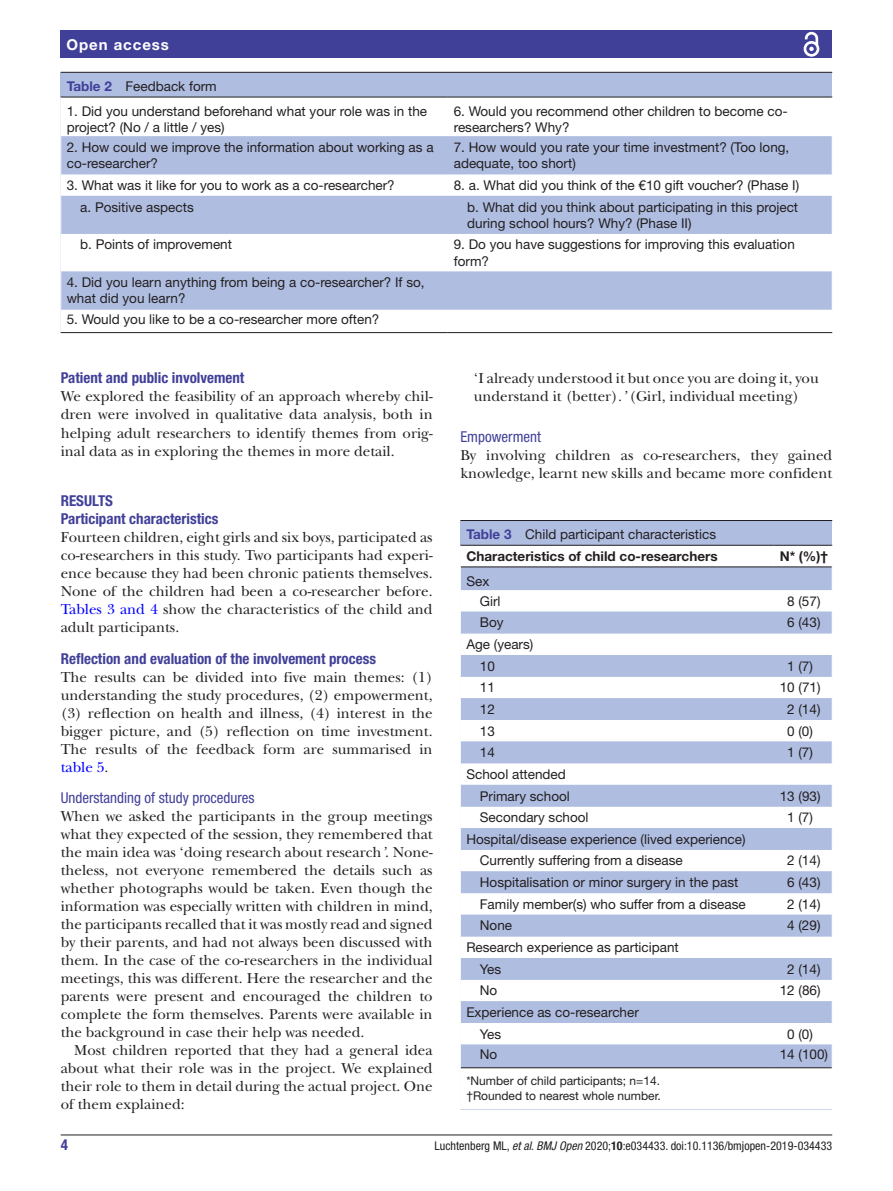
<style>
.page{position:relative;width:893px;height:1191px;background:#fff}
.page>*{position:absolute;margin:0;border:0;box-sizing:border-box;transform-origin:0 0}
.t1{font:15px/18px "New Baskerville";color:#231f20;text-align:justify}
.t2{font:700 condensed 15px/18px "Helvetica Neue LT Std";color:#414099}
.t3{font:condensed 15px "Helvetica Neue LT Std";color:#414099}
.t4{font:700 15px "Helvetica Neue LT Std";letter-spacing:.065em;color:#fff}
.t5{font:13.5px/16.2px "Helvetica Neue LT Std";color:#231f20}
.t6{font:700 13.5px/22px "Helvetica Neue LT Std";color:#231f20}
.t7{font:condensed 12px "Helvetica Neue LT Std";color:#231f20}
.t8{font:12px/15px "Helvetica Neue LT Std";color:#231f20}
.s1{font-weight:700;color:#414099}
.s2{color:#00f}
.s3{font-style:italic}
.s4{color:#414099}
.s5{font-weight:400}
.s6{font-weight:700}
</style>
<div class="page">
<hr style="left:61px;top:1134px;width:771px;height:1px;background:#231f20">
<div style="left:61px;top:31px;width:771px;height:27px;background:#414099"></div>
<svg style="left:803px;top:31px;width:17px;height:26px"></svg>
<div style="left:61px;top:73px;width:771px;height:260px;background:#afbde1"></div>
<hr style="left:61px;top:72px;width:771px;height:1px;background:#231f20">
<div style="left:61px;top:98px;width:771px;height:234px;background:#fff"></div>
<svg style="left:61px;top:136px;width:771px;height:173px"></svg>
<hr style="left:61px;top:97px;width:387px;height:1px;background:#231f20">
<hr style="left:448px;top:97px;width:384px;height:1px;background:#231f20">
<hr style="left:61px;top:332px;width:387px;height:1px;background:#231f20">
<hr style="left:448px;top:332px;width:384px;height:1px;background:#231f20">
<svg style="left:60px;top:174px;width:1px;height:22px"></svg>
<svg style="left:60px;top:309px;width:1px;height:23px"></svg>
<div style="left:460px;top:521px;width:372px;height:588px;background:#afbde1"></div>
<hr style="left:460px;top:520px;width:372px;height:1px;background:#231f20">
<div style="left:461px;top:546px;width:371px;height:563px;background:#fff"></div>
<svg style="left:461px;top:567px;width:371px;height:500px"></svg>
<hr style="left:460px;top:545px;width:314px;height:1px;background:#231f20">
<hr style="left:460px;top:566px;width:314px;height:1px;background:#231f20">
<hr style="left:774px;top:545px;width:58px;height:1px;background:#231f20">
<hr style="left:774px;top:566px;width:58px;height:1px;background:#231f20">
<hr style="left:774px;top:1067px;width:58px;height:1px;background:#231f20">
<hr style="left:460px;top:1067px;width:314px;height:1px;background:#231f20">
<svg style="left:460px;top:545px;width:1px;height:522px"></svg>
<hr style="left:460px;top:1067px;width:1px;height:42px;background:#fff">
<hr style="left:466px;top:1084px;width:366px;height:2px;background:#fff">
<hr style="left:466px;top:1099px;width:366px;height:2px;background:#fff">
<p class="t4" style="left:66px;top:35px;width:104px">Open access</p>
<p class="t5" style="left:67px;top:78px;width:152px"><span class="s1">Table 2</span> Feedback form</p>
<p class="t5" style="left:67px;top:103px;width:362px">1. Did you understand beforehand what your role was in the project? (No / a little / yes)</p>
<p class="t5" style="left:454px;top:103px;width:335px">6. Would you recommend other children to become co&shy;researchers? Why?</p>
<p class="t5" style="left:67px;top:139px;width:368px">2. How could we improve the information about working as a co-researcher?</p>
<p class="t5" style="left:454px;top:139px;width:337px">7. How would you rate your time investment? (Too long, adequate, too short)</p>
<p class="t5" style="left:67px;top:177px;width:330px">3. What was it like for you to work as a co-researcher?</p>
<p class="t5" style="left:454px;top:177px;width:347px">8. a. What did you think of the €10 gift voucher? (Phase I)</p>
<p class="t5" style="left:80px;top:198px;width:115px">a. Positive aspects</p>
<p class="t5" style="left:467px;top:198px;width:332px">b. What did you think about participating in this project during school hours? Why? (Phase II)</p>
<p class="t5" style="left:80px;top:236px;width:153px">b. Points of improvement</p>
<p class="t5" style="left:454px;top:236px;width:343px">9. Do you have suggestions for improving this evaluation form?</p>
<p class="t5" style="left:67px;top:274px;width:359px">4. Did you learn anything from being a co-researcher? If so, what did you learn?</p>
<p class="t5" style="left:67px;top:310px;width:314px">5. Would you like to be a co-researcher more often?</p>
<p class="t2" style="left:61px;top:369px;width:185px">Patient and public involvement</p>
<p class="t1" style="left:61px;top:388px;width:373px">We explored the feasibility of an approach whereby chil&shy;dren were involved in qualitative data analysis, both in helping adult researchers to identify themes from orig&shy;inal data as in exploring the themes in more detail.</p>
<p class="t2" style="left:61px;top:491px;width:159px">RESULTS<br>Participant characteristics</p>
<p class="t1" style="left:61px;top:528px;width:373px">Fourteen children, eight girls and six boys, participated as co-researchers in this study. Two participants had experi&shy;ence because they had been chronic patients themselves.<br>None of the children had been a co-researcher before.<br><span class="s2">Tables 3 and 4</span> show the characteristics of the child and adult participants.</p>
<p class="t2" style="left:61px;top:649px;width:317px">Reflection and evaluation of the involvement process</p>
<p class="t1" style="left:61px;top:668px;width:373px">The results can be divided into five main themes: (1) understanding the study procedures, (2) empowerment, (3) reflection on health and illness, (4) interest in the bigger picture, and (5) reflection on time investment.<br>The results of the feedback form are summarised in <span class="s2">table 5</span>.</p>
<p class="t3" style="left:61px;top:789px;width:195px">Understanding of study procedures</p>
<p class="t1" style="left:61px;top:807px;width:373px">When we asked the participants in the group meetings what they expected of the session, they remembered that the main idea was ‘doing research about research<span class="s3">’</span>. None&shy;theless, not everyone remembered the details such as whether photographs would be taken. Even though the information was especially written with children in mind, the participants recalled that it was mostly read and signed by their parents, and had not always been discussed with them. In the case of the co-researchers in the individual meetings, this was different. Here the researcher and the parents were present and encouraged the children to complete the form themselves. Parents were available in the background in case their help was needed.</p>
<p class="t1" style="left:61px;top:1041px;width:373px;text-indent:14px">Most children reported that they had a general idea about what their role was in the project. We explained their role to them in detail during the actual project. One of them explained:</p>
<p class="t1" style="left:474px;top:369px;width:346px">‘I already understood it but once you are doing it, you understand it (better)<span class="s3">.’</span> (Girl, individual meeting)</p>
<p class="t3" style="left:460px;top:428px;width:82px">Empowerment</p>
<p class="t1" style="left:460px;top:446px;width:373px">By involving children as co-researchers, they gained knowledge, learnt new skills and became more confident</p>
<p class="t6" style="left:466px;top:523px;width:253px"><span class="s4">Table 3</span> <span class="s5">Child participant characteristics<br></span>Characteristics of child co-researchers</p>
<p class="t5" style="left:480px;top:570px;width:22px;line-height:20.1px;text-indent:-14px">Sex<br>Girl</p>
<p class="t6" style="left:780px;top:545px;width:50px">N* (%)†</p>
<p class="t5" style="left:787px;top:592px;width:35px">8 (57)</p>
<p class="t5" style="left:480px;top:614px;width:25px">Boy</p>
<p class="t5" style="left:787px;top:614px;width:35px">6 (43)</p>
<p class="t5" style="left:480px;top:633px;width:55px;line-height:21.6px;text-indent:-14px">Age (years)<br>10</p>
<p class="t5" style="left:787px;top:657px;width:27px">1 (7)</p>
<p class="t5" style="left:480px;top:679px;width:17px">11</p>
<p class="t5" style="left:780px;top:679px;width:42px">10 (71)</p>
<p class="t5" style="left:480px;top:701px;width:17px">12</p>
<p class="t5" style="left:787px;top:701px;width:35px">2 (14)</p>
<p class="t5" style="left:480px;top:722px;width:17px">13</p>
<p class="t5" style="left:787px;top:722px;width:27px">0 (0)</p>
<p class="t5" style="left:480px;top:744px;width:17px">14</p>
<p class="t5" style="left:787px;top:744px;width:27px">1 (7)</p>
<p class="t5" style="left:466px;top:763px;width:105px;line-height:21.6px;text-align:right">School attended<br>Primary school</p>
<p class="t5" style="left:780px;top:787px;width:42px">13 (93)</p>
<p class="t5" style="left:480px;top:809px;width:110px">Secondary school</p>
<p class="t5" style="left:787px;top:809px;width:27px">1 (7)</p>
<p class="t5" style="left:480px;top:828px;width:267px;line-height:21.6px;text-indent:-14px">Hospital/disease experience (lived experience)<br>Currently suffering from a disease</p>
<p class="t5" style="left:787px;top:852px;width:35px">2 (14)</p>
<p class="t5" style="left:480px;top:874px;width:260px">Hospitalisation or minor surgery in the past</p>
<p class="t5" style="left:787px;top:874px;width:35px">6 (43)</p>
<p class="t5" style="left:480px;top:895px;width:267px">Family member(s) who suffer from a disease</p>
<p class="t5" style="left:787px;top:895px;width:35px">2 (14)</p>
<p class="t5" style="left:480px;top:917px;width:34px">None</p>
<p class="t5" style="left:787px;top:917px;width:35px">4 (29)</p>
<p class="t5" style="left:480px;top:936px;width:201px;line-height:21.6px;text-indent:-14px">Research experience as participant<br>Yes</p>
<p class="t5" style="left:787px;top:960px;width:35px">2 (14)</p>
<p class="t5" style="left:480px;top:982px;width:19px">No</p>
<p class="t5" style="left:780px;top:982px;width:42px">12 (86)</p>
<p class="t5" style="left:480px;top:1001px;width:161px;line-height:21.6px;text-indent:-14px">Experience as co-researcher<br>Yes</p>
<p class="t5" style="left:787px;top:1025px;width:27px">0 (0)</p>
<p class="t5" style="left:480px;top:1045px;width:19px">No</p>
<p class="t5" style="left:780px;top:1045px;width:50px">14 (100)</p>
<p class="t8" style="left:466px;top:1073px;width:196px">*Number of child participants; n=14. †Rounded to nearest whole number.</p>
<p class="t2" style="left:61px;top:1135px;width:9px">4</p>
<p class="t7" style="left:435px;top:1138px;width:399px">Luchtenberg ML, <span class="s3">et al</span>. <span class="s3">BMJ Open</span> 2020;<span class="s6">10</span>:e034433. doi:10.1136/bmjopen-2019-034433</p>
</div>
